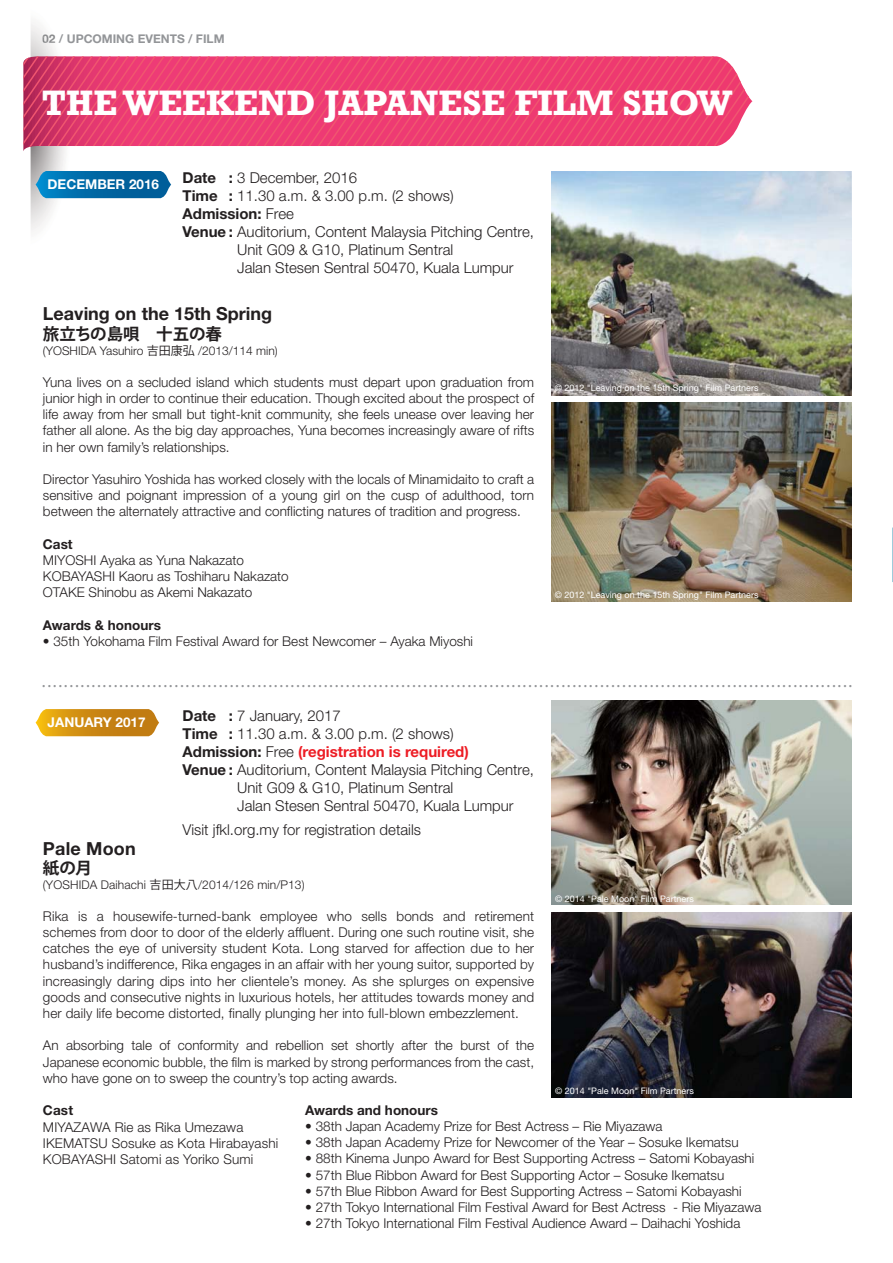
<style>
.page{position:relative;width:893px;height:1263px;background:#fff}
.page>*{position:absolute;margin:0;border:0;box-sizing:border-box;transform-origin:0 0}
.t1{font:700 35.85px "Rockwell";color:#fff}
.t2{font:18px "Myriad Pro";color:#939598}
.t3{font:700 18px "Helvetica Neue";color:#231f20}
.t4{font:16.5px "Koz Go Pro Bold 90 msp RKSJ H";letter-spacing:-.01em;color:#231f20}
.t5{font:300 15px "Helvetica Neue";color:#231f20}
.t6{font:700 15px "Helvetica Neue";color:#ed1c24}
.t7{font:700 15px "Helvetica Neue";color:#231f20}
.t8{font:300 13.5px/16.2px "Helvetica Neue";color:#231f20;text-align:justify}
.t9{font:700 13.5px "Helvetica Neue";color:#231f20}
.t10{font:700 13.5px "Helvetica Neue";color:#fff}
.t11{font:300 12px "Helvetica Neue";letter-spacing:.01em;color:#231f20}
.t12{font:700 12px "Helvetica Neue";color:#939598}
.t13{font:9px "Helvetica Neue";color:#fff}
.s1{color:#8b8c8e}
.s2{font-weight:700}
.s3{font-weight:300}
.s4{font-family:"Koz Go Pro Regular 90 msp RKSJ H";font-weight:400}
.s5{color:#231f20}
.s6{font-weight:300;color:#231f20}
</style>
<div class="page">
<svg style="left:23px;top:56px;width:729px;height:95px;background:#ec4c7a"></svg>
<svg style="left:35px;top:171px;width:136px;height:27px;background:#0e71aa"></svg>
<svg style="left:35px;top:709px;width:124px;height:27px;background:#d29423"></svg>
<img style="left:551px;top:171px;width:300px;height:224px">
<img style="left:551px;top:403px;width:300px;height:199px">
<img style="left:551px;top:700px;width:300px;height:205px">
<img style="left:551px;top:913px;width:301px;height:184px">
<p class="t12" style="left:42px;top:34px;width:184px"><span class="s1">02</span> / UPCOMING EVENTS / FILM</p>
<p class="t1" style="left:42px;top:90px;width:692px">THE WEEKEND JAPANESE FILM SHOW</p>
<p class="t10" style="left:48px;top:179px;width:113px">DECEMBER 2016</p>
<p class="t5" style="left:183px;top:172px;width:176px"><span class="s2">Date :</span> 3 December, 2016</p>
<p class="t5" style="left:183px;top:190px;width:273px"><span class="s2">Time :</span> 11.30 a.m. &amp; 3.00 p.m. (2 shows)</p>
<p class="t7" style="left:183px;top:208px;width:113px">Admission: <span class="s3">Free</span></p>
<p class="t5" style="left:183px;top:226px;width:353px"><span class="s2">Venue :</span> Auditorium, Content Malaysia Pitching Centre,</p>
<p class="t5" style="left:237px;top:244px;width:218px">Unit G09 &amp; G10, Platinum Sentral</p>
<p class="t5" style="left:237px;top:262px;width:278px">Jalan Stesen Sentral 50470, Kuala Lumpur</p>
<p class="t3" style="left:43px;top:307px;width:231px">Leaving on the 15th Spring</p>
<p class="t4" style="left:43px;top:328px;width:180px">旅立ちの島唄　十五の春</p>
<p class="t11" style="left:43px;top:346px;width:236px">(YOSHIDA Yasuhiro <span class="s4">吉田康弘</span> /2013/114 min)</p>
<p class="t8" style="left:43px;top:375px;width:493px">Yuna lives on a secluded island which students must depart upon graduation from junior high in order to continue their education. Though excited about the prospect of life away from her small but tight-knit community, she feels unease over leaving her father all alone. As the big day approaches, Yuna becomes increasingly aware of rifts in her own family’s relationships.</p>
<p class="t8" style="left:43px;top:472px;width:493px">Director Yasuhiro Yoshida has worked closely with the locals of Minamidaito to craft a sensitive and poignant impression of a young girl on the cusp of adulthood, torn between the alternately attractive and conflicting natures of tradition and progress.</p>
<p class="t8" style="left:43px;top:537px;width:247px;text-align:left"><span class="s2">Cast<br></span>MIYOSHI Ayaka as Yuna Nakazato<br>KOBAYASHI Kaoru as Toshiharu Nakazato<br>OTAKE Shinobu as Akemi Nakazato</p>
<p class="t9" style="left:43px;top:620px;width:120px">Awards &amp; honours</p>
<p class="t8" style="left:43px;top:634px;width:432px">• 35th Yokohama Film Festival Award for Best Newcomer – Ayaka Miyoshi</p>
<p class="t13" style="left:555px;top:385px;width:205px">© 2012 "Leaving on the 15th Spring" Film Partners</p>
<p class="t13" style="left:555px;top:591px;width:205px">© 2012 "Leaving on the 15th Spring" Film Partners</p>
<p class="t2" style="left:42px;top:670px;width:812px">...................................................................................................................................................</p>
<p class="t10" style="left:48px;top:717px;width:100px">JANUARY 2017</p>
<p class="t5" style="left:183px;top:711px;width:160px"><span class="s2">Date :</span> 7 January, 2017</p>
<p class="t5" style="left:183px;top:729px;width:273px"><span class="s2">Time :</span> 11.30 a.m. &amp; 3.00 p.m. (2 shows)</p>
<p class="t6" style="left:183px;top:747px;width:288px"><span class="s5">Admission:</span> <span class="s6">Free</span> (registration is required)</p>
<p class="t5" style="left:183px;top:765px;width:353px"><span class="s2">Venue :</span> Auditorium, Content Malaysia Pitching Centre,</p>
<p class="t5" style="left:237px;top:783px;width:218px">Unit G09 &amp; G10, Platinum Sentral</p>
<p class="t5" style="left:237px;top:801px;width:278px">Jalan Stesen Sentral 50470, Kuala Lumpur</p>
<p class="t5" style="left:183px;top:825px;width:240px">Visit jfkl.org.my for registration details</p>
<p class="t3" style="left:43px;top:842px;width:94px">Pale Moon</p>
<p class="t4" style="left:43px;top:862px;width:51px">紙の月</p>
<p class="t11" style="left:43px;top:880px;width:263px">(YOSHIDA Daihachi <span class="s4">吉田大八</span>/2014/126 min/P13)</p>
<p class="t13" style="left:555px;top:895px;width:140px">© 2014 "Pale Moon" Film Partners</p>
<p class="t8" style="left:43px;top:909px;width:493px">Rika is a housewife-turned-bank employee who sells bonds and retirement schemes from door to door of the elderly affluent. During one such routine visit, she catches the eye of university student Kota. Long starved for affection due to her husband’s indifference, Rika engages in an affair with her young suitor, supported by increasingly daring dips into her clientele’s money. As she splurges on expensive goods and consecutive nights in luxurious hotels, her attitudes towards money and her daily life become distorted, finally plunging her into full-blown embezzlement.</p>
<p class="t8" style="left:43px;top:1039px;width:493px">An absorbing tale of conformity and rebellion set shortly after the burst of the Japanese economic bubble, the film is marked by strong performances from the cast, who have gone on to sweep the country’s top acting awards.</p>
<p class="t8" style="left:43px;top:1104px;width:237px;text-align:left"><span class="s2">Cast<br></span>MIYAZAWA Rie as Rika Umezawa<br>IKEMATSU Sosuke as Kota Hirabayashi<br>KOBAYASHI Satomi as Yoriko Sumi</p>
<p class="t13" style="left:555px;top:1087px;width:140px">© 2014 "Pale Moon" Film Partners</p>
<p class="t9" style="left:305px;top:1105px;width:134px">Awards and honours</p>
<p class="t8" style="left:305px;top:1119px;width:359px">• 38th Japan Academy Prize for Best Actress – Rie Miyazawa</p>
<p class="t8" style="left:305px;top:1136px;width:435px">• 38th Japan Academy Prize for Newcomer of the Year – Sosuke Ikematsu</p>
<p class="t8" style="left:305px;top:1152px;width:451px">• 88th Kinema Junpo Award for Best Supporting Actress – Satomi Kobayashi</p>
<p class="t8" style="left:305px;top:1168px;width:421px">• 57th Blue Ribbon Award for Best Supporting Actor – Sosuke Ikematsu</p>
<p class="t8" style="left:305px;top:1184px;width:438px">• 57th Blue Ribbon Award for Best Supporting Actress – Satomi Kobayashi</p>
<p class="t8" style="left:305px;top:1200px;width:458px">• 27th Tokyo International Film Festival Award for Best Actress - Rie Miyazawa</p>
<p class="t8" style="left:305px;top:1217px;width:437px">• 27th Tokyo International Film Festival Audience Award – Daihachi Yoshida</p>
</div>
